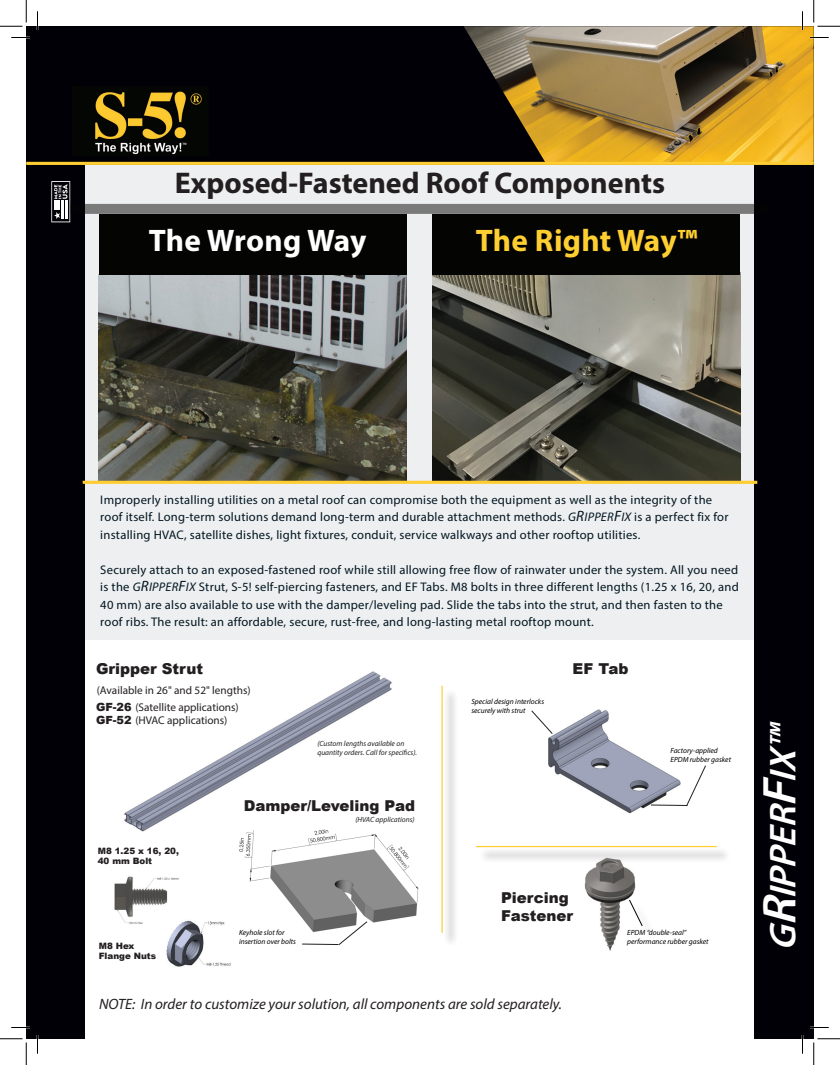
<style>
.page{position:relative;width:840px;height:1065px;background:#fff}
.page>*{position:absolute;margin:0;border:0;box-sizing:border-box;transform-origin:0 0}
.t1{font:italic 600 37.5px "Myriad Pro";color:#fff}
.t2{font:700 31.25px "Myriad Pro";letter-spacing:.005em;color:#ffcf32}
.t3{font:700 31.25px "Myriad Pro";color:#fff}
.t4{font:700 30px "Myriad Pro";color:#231f20}
.t5{font:italic 15px "Myriad Pro";color:#231f20}
.t6{font:900 15px/18px "Arial";color:#231f20}
.t7{font:12.5px/17.5px "Myriad Pro";letter-spacing:.02em;color:#011622}
.t8{font:11.25px/13.5px "Myriad Pro";color:#231f20}
.t9{font:900 8.75px/10.5px "Arial";color:#231f20}
.t10{font:italic 7.5px/9px "Myriad Pro";color:#000001}
.t11{font:italic 7.5px/9px "Myriad Pro";color:#231f20}
.s1{font-style:italic}
.s2{font-style:italic;font-size:15px}
.s3{font-family:"Arial";font-weight:900}
.s4{font-size:47.5px}
</style>
<div class="page">
<div style="left:83px;top:165px;width:675px;height:475px;background:#eeeff0"></div>
<img style="left:99px;top:274px;width:307px;height:207px">
<div style="left:754px;top:26px;width:60px;height:1013px;background:#010007"></div>
<div style="left:26px;top:26px;width:59px;height:1013px;background:#010007"></div>
<div style="left:26px;top:26px;width:784px;height:139px;background:#010007"></div>
<img style="left:433px;top:274px;width:307px;height:207px">
<img style="left:464px;top:26px;width:350px;height:136px">
<img style="left:95px;top:91px;width:107px;height:64px">
<img style="left:548px;top:709px;width:105px;height:105px">
<hr style="left:26px;top:162px;width:788px;height:3px;background:#fecd33">
<svg style="left:531px;top:710px;width:22px;height:24px"></svg>
<div style="left:99px;top:214px;width:308px;height:60px;background:#040503"></div>
<div style="left:433px;top:214px;width:307px;height:60px;background:#040503"></div>
<hr style="left:83px;top:481px;width:674px;height:3px;background:#fecd33">
<svg style="left:51px;top:181px;width:19px;height:41px"></svg>
<div style="left:71px;top:204px;width:698px;height:10px;background:#797a79"></div>
<img style="left:584px;top:863px;width:52px;height:88px">
<div style="left:443px;top:689px;width:15px;height:258px;background:#f0f0f0"></div>
<hr style="left:441px;top:686px;width:2px;height:247px;background:#fecd33">
<div style="left:479px;top:848px;width:252px;height:15px;background:#efefef"></div>
<hr style="left:476px;top:846px;width:241px;height:1px;background:#fecd33">
<img style="left:124px;top:671px;width:268px;height:161px">
<div style="left:632px;top:904px;width:25px;height:36px;background:#fff"></div>
<svg style="left:629px;top:900px;width:14px;height:26px"></svg>
<img style="left:231px;top:818px;width:188px;height:105px">
<svg style="left:302px;top:921px;width:66px;height:24px"></svg>
<svg style="left:651px;top:765px;width:55px;height:41px"></svg>
<img style="left:114px;top:876px;width:65px;height:48px">
<img style="left:159px;top:909px;width:79px;height:58px">
<svg style="left:11px;top:37px;width:15px;height:1px"></svg>
<svg style="left:810px;top:37px;width:19px;height:1px"></svg>
<svg style="left:11px;top:1027px;width:15px;height:1px"></svg>
<svg style="left:814px;top:1027px;width:15px;height:1px"></svg>
<svg style="left:37px;top:11px;width:1px;height:15px"></svg>
<svg style="left:37px;top:1039px;width:1px;height:15px"></svg>
<svg style="left:802px;top:11px;width:1px;height:19px"></svg>
<svg style="left:802px;top:1039px;width:1px;height:15px"></svg>
<svg style="left:0;top:0;width:27px;height:27px"></svg>
<svg style="left:0;top:1039px;width:27px;height:26px"></svg>
<svg style="left:814px;top:0;width:26px;height:27px"></svg>
<svg style="left:814px;top:1039px;width:26px;height:26px"></svg>
<h3 class="t4" style="left:175px;top:163px;width:492px">Exposed-Fastened Roof Components</h3>
<h2 class="t3" style="left:149px;top:220px;width:219px">The Wrong Way</h2>
<h2 class="t2" style="left:476px;top:220px;width:223px">The Right Way™</h2>
<p class="t7" style="left:100px;top:491px;width:630px">Improperly installing utilities on a metal roof can compromise both the equipment as well as the integrity of the roof itself. Long-term solutions demand long-term and durable attachment methods. <span class="s1">G</span><span class="s2">R</span><span class="s1">IPPER</span><span class="s2">F</span><span class="s1">IX</span> is a perfect fix for installing HVAC, satellite dishes, light fixtures, conduit, service walkways and other rooftop utilities.</p>
<p class="t7" style="left:100px;top:561px;width:640px">Securely attach to an exposed-fastened roof while still allowing free flow of rainwater under the system. All you need is the <span class="s1">G</span><span class="s2">R</span><span class="s1">IPPER</span><span class="s2">F</span><span class="s1">IX</span> Strut, S-5! self-piercing fasteners, and EF Tabs. M8 bolts in three different lengths (1.25 x 16, 20, and 40 mm) are also available to use with the damper/leveling pad. Slide the tabs into the strut, and then fasten to the roof ribs. The result: an affordable, secure, rust-free, and long-lasting metal rooftop mount.</p>
<p class="t6" style="left:96px;top:659px;width:109px">Gripper Strut</p>
<p class="t8" style="left:97px;top:683px;width:155px">(Available in 26" and 52" lengths)</p>
<p class="t8" style="left:96px;top:700px;width:144px"><span class="s3">GF-26</span> (Satellite applications)<br><span class="s3">GF-52</span> (HVAC applications)</p>
<p class="t11" style="left:317px;top:739px;width:101px">(Custom lengths available on quantity orders. Call for specifics).</p>
<p class="t6" style="left:244px;top:796px;width:173px">Damper/Leveling Pad</p>
<p class="t9" style="left:98px;top:845px;width:83px">M8 1.25 x 16, 20,<br>40 mm Bolt</p>
<p class="t9" style="left:99px;top:940px;width:59px">M8 Hex<br>Flange Nuts</p>
<p class="t10" style="left:239px;top:928px;width:58px">Keyhole slot for insertion over bolts</p>
<p class="t11" style="left:355px;top:815px;width:61px">(HVAC applications)</p>
<p class="t10" style="left:471px;top:697px;width:74px">Special design interlocks securely with strut</p>
<p class="t6" style="left:573px;top:659px;width:58px">EF Tab</p>
<p class="t10" style="left:671px;top:745px;width:62px">Factory-applied<br>EPDM rubber gasket</p>
<p class="t6" style="left:501px;top:888px;width:74px">Piercing<br>Fastener</p>
<p class="t10" style="left:627px;top:928px;width:83px">EPDM “double-seal” performance rubber gasket</p>
<p class="t5" style="left:99px;top:994px;width:465px">NOTE: In order to customize your solution, all components are sold separately.</p>
<h1 class="t1" style="left:759px;top:951px;width:238px;rotate:-90deg">G<span class="s4">R</span>IPPER<span class="s4">F</span>IX™</h1>
</div>
